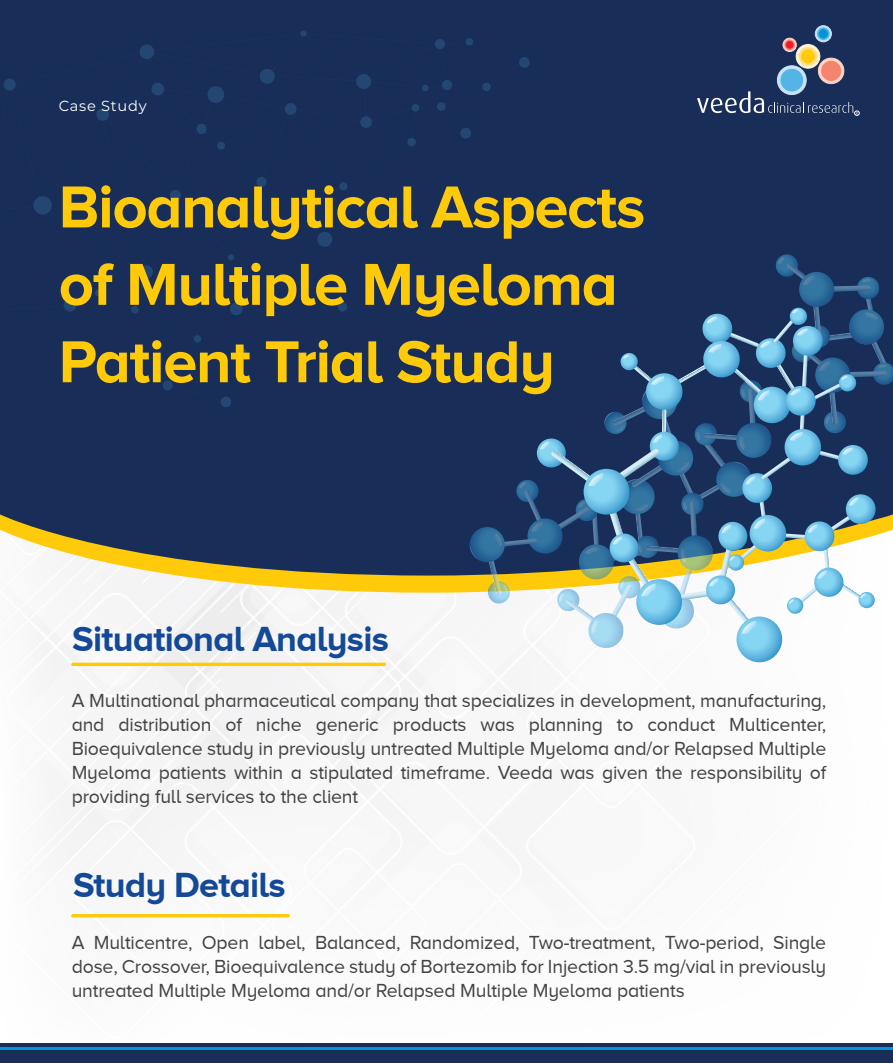
<style>
.page{position:relative;width:893px;height:1063px;background:#fff}
.page>*{position:absolute;margin:0;border:0;box-sizing:border-box;transform-origin:0 0}
.t1{font:700 61.35px/77.4px "Proxima Nova A";letter-spacing:-.02em;color:#feca0a}
.t2{font:700 36px "Proxima Nova A";letter-spacing:-.02em;color:#134996}
.t3{font:19.5px/24px "Proxima Nova A";letter-spacing:-.01em;color:#434343;text-align:justify}
.t4{font:14.55px "Montserrat";letter-spacing:.05em;color:#fff}
</style>
<div class="page">
<div style="left:0;top:0;width:893px;height:576px;background:#182d57"></div>
<div style="left:3px;top:30px;width:527px;height:378px;background:#182d57"></div>
<svg style="left:697px;top:91px;width:162px;height:25px;background:#37496d"></svg>
<svg style="left:818px;top:58px;width:26px;height:26px"></svg>
<div style="left:818px;top:58px;width:26px;height:26px;border:1px solid #fcd3c4;border-radius:50%"></div>
<div style="left:821px;top:61px;width:20px;height:20px;background:#f4846d;border-radius:50%"></div>
<svg style="left:783px;top:38px;width:13px;height:14px"></svg>
<div style="left:783px;top:38px;width:13px;height:14px;border:1px solid #fcd3c4;border-radius:50%"></div>
<svg style="left:784px;top:40px;width:11px;height:10px"></svg>
<div style="left:786px;top:41px;width:7px;height:8px;background:#ee1b2d;border-radius:50%"></div>
<svg style="left:777px;top:66px;width:29px;height:29px"></svg>
<div style="left:777px;top:66px;width:29px;height:29px;border:1px solid #c7e2f5;border-radius:50%"></div>
<div style="left:780px;top:69px;width:23px;height:23px;background:#54b4e5;border-radius:50%"></div>
<svg style="left:796px;top:45px;width:24px;height:23px"></svg>
<div style="left:796px;top:45px;width:24px;height:23px;border:1px solid #fef3d2;border-radius:50%"></div>
<svg style="left:799px;top:47px;width:18px;height:19px"></svg>
<div style="left:801px;top:50px;width:14px;height:13px;background:#feca0a;border-radius:50%"></div>
<svg style="left:815px;top:26px;width:16px;height:16px"></svg>
<div style="left:815px;top:26px;width:16px;height:16px;border:1px solid #c7e2f5;border-radius:50%"></div>
<svg style="left:817px;top:27px;width:13px;height:13px"></svg>
<div style="left:819px;top:29px;width:9px;height:9px;background:#0095d9;border-radius:50%"></div>
<hr style="left:71px;top:914px;width:219px;height:3px;background:#feca0a;border-radius:2px">
<hr style="left:71px;top:663px;width:315px;height:3px;background:#feca0a;border-radius:2px">
<svg style="left:736px;top:617px;width:46px;height:45px"></svg>
<svg style="left:470px;top:254px;width:423px;height:394px;background:#55708b"></svg>
<div style="left:0;top:1043px;width:893px;height:20px;background:#182d57"></div>
<hr style="left:0;top:1047px;width:893px;height:3px;background:#0095d9">
<p class="t4" style="left:59px;top:95px;width:89px">Case Study</p>
<h1 class="t1" style="left:59px;top:167px;width:588px">Bioanalytical Aspects of Multiple Myeloma<br>Patient Trial Study</h1>
<h2 class="t2" style="left:72px;top:619px;width:318px">Situational Analysis</h2>
<p class="t3" style="left:72px;top:688px;width:756px">A Multinational pharmaceutical company that specializes in development, manufacturing, and distribution of niche generic products was planning to conduct Multicenter, Bioequivalence study in previously untreated Multiple Myeloma and/or Relapsed Multiple Myeloma patients within a stipulated timeframe. Veeda was given the responsibility of providing full services to the client</p>
<h2 class="t2" style="left:73px;top:864px;width:214px">Study Details</h2>
<p class="t3" style="left:72px;top:930px;width:756px">A Multicentre, Open label, Balanced, Randomized, Two-treatment, Two-period, Single dose, Crossover, Bioequivalence study of Bortezomib for Injection 3.5 mg/vial in previously untreated Multiple Myeloma and/or Relapsed Multiple Myeloma patients</p>
</div>
